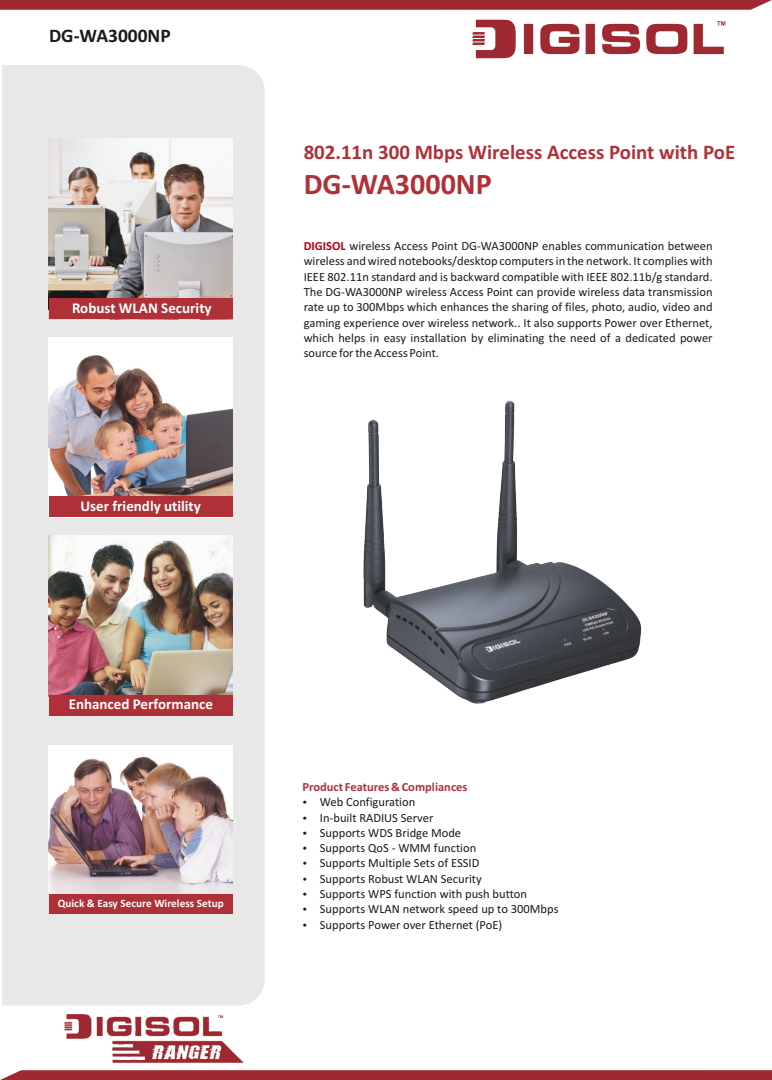
<style>
.page{position:relative;width:772px;height:1080px;background:#fff}
.page>*{position:absolute;margin:0;border:0;box-sizing:border-box;transform-origin:0 0}
.t1{font:700 30px "Calibri";color:#b03038}
.t2{font:700 20.88px "Calibri";color:#b03038}
.t3{font:700 19.25px "Calibri";color:#1f1a17}
.t4{font:700 15px "Calibri";color:#fff}
.t5{font:12.5px/15.2px "Calibri";color:#1f1a17;text-align:justify}
.t6{font:12.5px/15.2px "Calibri";color:#1a1a1a}
.t7{font:700 12.5px "Calibri";color:#b03038}
.t8{font:700 11.25px "Calibri";color:#fff}
.s1{font-weight:700;color:#b3001a}
</style>
<div class="page">
<svg style="left:0;top:0;width:771px;height:10px;background:#a13037"></svg>
<svg style="left:2px;top:1070px;width:769px;height:9px;background:#a13037"></svg>
<svg style="left:472px;top:20px;width:43px;height:38px"></svg>
<svg style="left:523px;top:21px;width:201px;height:33px"></svg>
<img style="left:64px;top:1014px;width:180px;height:49px">
<div style="left:2px;top:65px;width:262px;height:940px;background:#e8e8e8"></div>
<img style="left:49px;top:139px;width:183px;height:159px">
<div style="left:49px;top:298px;width:183px;height:21px;background:#b03038"></div>
<svg style="left:49px;top:337px;width:183px;height:16px"></svg>
<img style="left:49px;top:353px;width:183px;height:143px">
<div style="left:49px;top:496px;width:183px;height:21px;background:#b03038"></div>
<img style="left:49px;top:616px;width:183px;height:78px">
<div style="left:49px;top:892px;width:183px;height:21px;background:#b03038"></div>
<img style="left:49px;top:535px;width:183px;height:81px">
<div style="left:49px;top:694px;width:183px;height:21px;background:#b03038"></div>
<img style="left:363px;top:400px;width:279px;height:304px">
<img style="left:49px;top:745px;width:183px;height:148px">
<h3 class="t3" style="left:49px;top:27px;width:123px">DG-WA3000NP</h3>
<p class="t4" style="left:72px;top:301px;width:141px">Robust WLAN Security</p>
<p class="t4" style="left:80px;top:499px;width:122px">User friendly utility</p>
<p class="t4" style="left:69px;top:697px;width:146px">Enhanced Performance</p>
<p class="t4" style="left:92px;top:697px;width:98px">E ergy Efficient</p>
<p class="t4" style="left:92px;top:895px;width:110px">Micro Size Design</p>
<p class="t8" style="left:58px;top:898px;width:167px">Quick &amp; Easy Secure Wireless Setup</p>
<h2 class="t2" style="left:303px;top:144px;width:433px">802.11n 300 Mbps Wireless Access Point with PoE</h2>
<h1 class="t1" style="left:303px;top:171px;width:189px">DG-WA3000NP</h1>
<p class="t5" style="left:303px;top:239px;width:410px"><span class="s1">DIGISOL</span> wireless Access Point DG-WA3000NP enables communication between wireless and wired notebooks/desktop computers in the network. It complies with IEEE 802.11n standard and is backward compatible with IEEE 802.11b/g standard.<br>The DG-WA3000NP wireless Access Point can provide wireless data transmission rate up to 300Mbps which enhances the sharing of files, photo, audio, video and gaming experience over wireless network.. It also supports Power over Ethernet, which helps in easy installation by eliminating the need of a dedicated power source for the Access Point.</p>
<p class="t7" style="left:302px;top:781px;width:166px">Product Features &amp; Compliances</p>
<p class="t6" style="left:320px;top:795px;width:240px">Web Configuration<br>In-built RADIUS Server<br>Supports WDS Bridge Mode<br>Supports QoS - WMM function<br>Supports Multiple Sets of ESSID<br>Supports Robust WLAN Security<br>Supports WPS function with push button<br>Supports WLAN network speed up to 300Mbps<br>Supports Power over Ethernet (PoE)</p>
</div>
